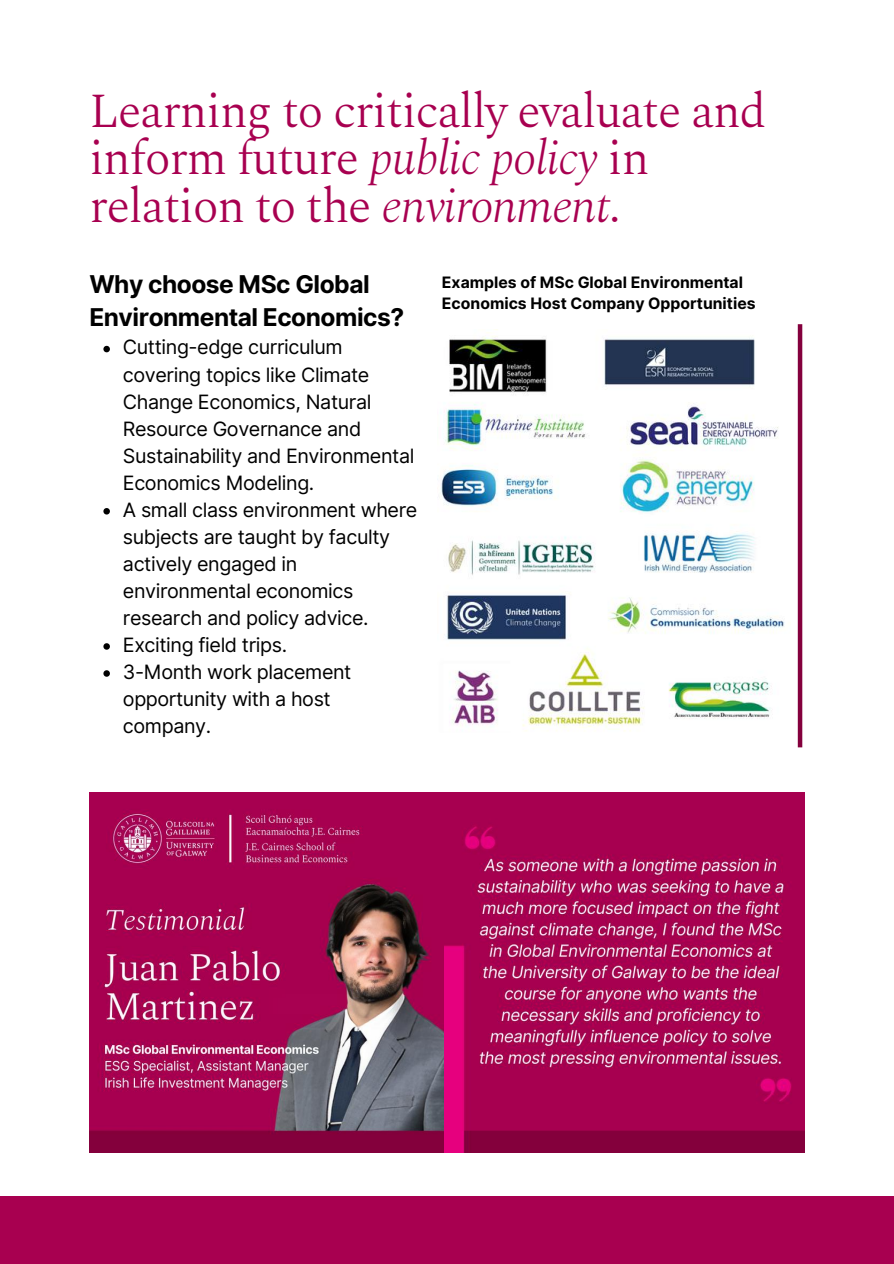
<style>
.page{position:relative;width:894px;height:1264px;background:#fff}
.page>*{position:absolute;margin:0;border:0;box-sizing:border-box;transform-origin:0 0}
.t1{font:300 48px/47.2px "Spectral";letter-spacing:-.02em;color:#a80050}
.t2{font:700 24.45px/33.5px "Inter";letter-spacing:-.02em;color:#000}
.t3{font:19.8px/27px "Inter";letter-spacing:-.02em;color:#000}
.t4{font:700 15.75px/21.3px "Inter";color:#000}
.s1{font-style:italic}
</style>
<div class="page">
<div style="left:0;top:1196px;width:893px;height:67px;background:#a80050"></div>
<img style="left:441px;top:329px;width:344px;height:402px">
<div style="left:797px;top:324px;width:5px;height:423px;background:#84003d"></div>
<img style="left:89px;top:792px;width:355px;height:360px">
<img style="left:444px;top:792px;width:360px;height:360px">
<svg style="left:103px;top:346px;width:7px;height:6px"></svg>
<svg style="left:103px;top:508px;width:7px;height:6px"></svg>
<svg style="left:103px;top:643px;width:7px;height:6px"></svg>
<svg style="left:103px;top:670px;width:7px;height:6px"></svg>
<h1 class="t1" style="left:89px;top:89px;width:678px">Learning to critically evaluate and inform future <span class="s1">public policy</span> in relation to the <span class="s1">environment</span>.</h1>
<p class="t2" style="left:89px;top:267px;width:316px">Why choose MSc Global<br>Environmental Economics?</p>
<p class="t3" style="left:123px;top:334px;width:296px">Cutting-edge curriculum covering topics like Climate<br>Change Economics, Natural<br>Resource Governance and<br>Sustainability and Environmental<br>Economics Modeling.<br>A small class environment where subjects are taught by faculty actively engaged in environmental economics research and policy advice.<br>Exciting field trips.<br>3-Month work placement opportunity with a host company.</p>
<p class="t4" style="left:442px;top:271px;width:315px">Examples of MSc Global Environmental<br>Economics Host Company Opportunities</p>
</div>
